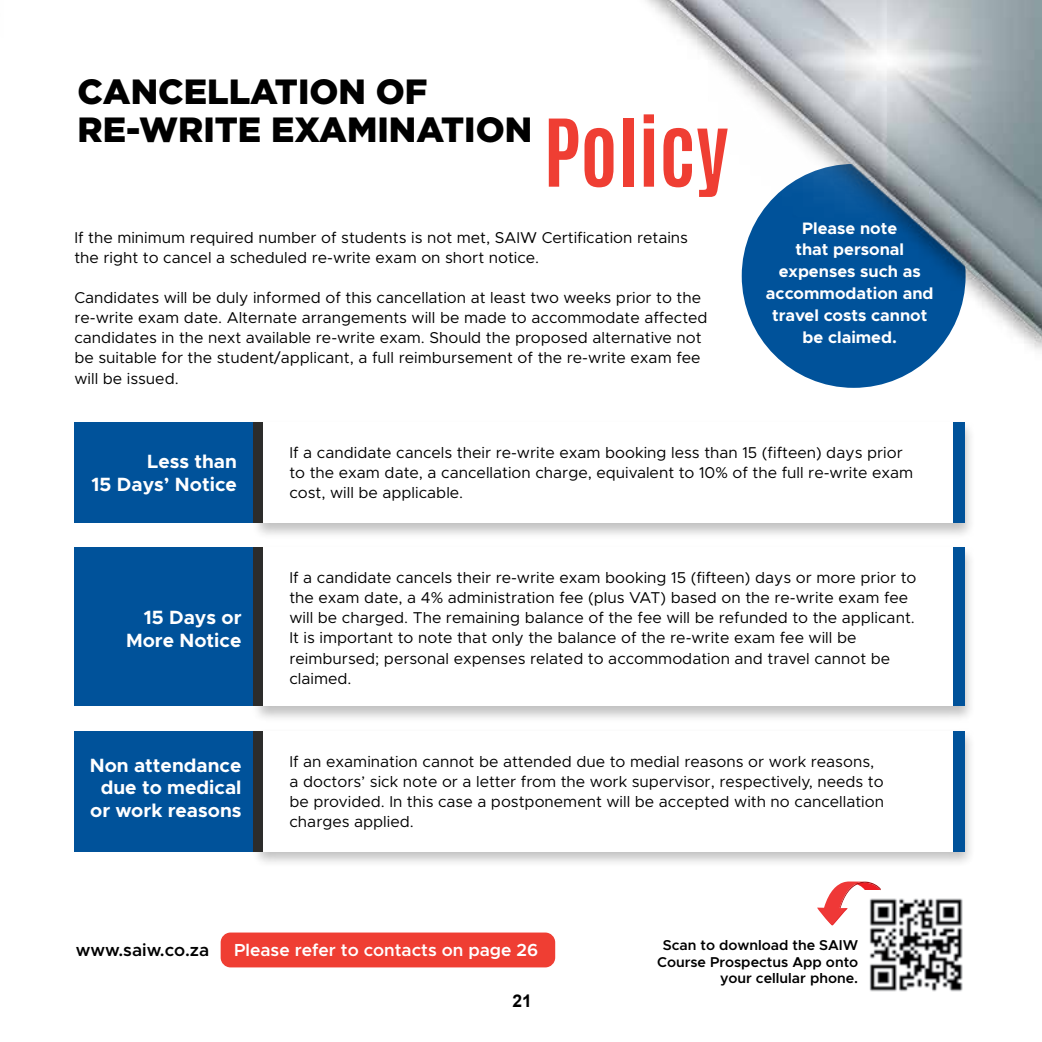
<style>
.page{position:relative;width:1042px;height:1042px;background:#fff}
.page>*{position:absolute;margin:0;border:0;box-sizing:border-box;transform-origin:0 0}
.t1{font:700 79.27px "Antonio";color:#ef3e33}
.t2{font:900 35px/38.5px "Gotham";color:#000}
.t3{font:700 19.25px/22.8px "Metropolis";color:#fff;text-align:right}
.t4{font:600 17.5px "Metropolis";color:#fff}
.t5{font:600 17.5px "Metropolis";color:#000}
.t6{font:700 17.5px "Arial";color:#000}
.t7{font:700 16.62px/21.9px "Metropolis";color:#fff;text-align:center}
.t8{font:15.75px/20.1px "Metropolis";color:#000}
.t9{font:600 14.35px/16.4px "Metropolis";color:#000;text-align:right}
</style>
<div class="page">
<img style="left:869px;top:898px;width:94px;height:94px">
<svg style="left:817px;top:881px;width:64px;height:44px"></svg>
<div style="left:221px;top:932px;width:334px;height:35px;background:#ef3e33;border-radius:10px"></div>
<img style="left:645px;top:0;width:397px;height:388px">
<div style="left:74px;top:422px;width:184px;height:101px;background:#00529a"></div>
<div style="left:74px;top:547px;width:184px;height:159px;background:#00529a"></div>
<div style="left:74px;top:731px;width:184px;height:120px;background:#00529a"></div>
<div style="left:251px;top:419px;width:725px;height:121px;background:#000;opacity:.25"></div>
<div style="left:254px;top:422px;width:705px;height:101px;background:#fff"></div>
<div style="left:251px;top:544px;width:725px;height:179px;background:#000;opacity:.25"></div>
<div style="left:254px;top:547px;width:705px;height:159px;background:#fff"></div>
<div style="left:251px;top:728px;width:725px;height:140px;background:#000;opacity:.25"></div>
<div style="left:254px;top:731px;width:705px;height:120px;background:#fff"></div>
<div style="left:254px;top:422px;width:9px;height:101px;background:#2c2c2b"></div>
<div style="left:254px;top:547px;width:9px;height:159px;background:#2c2c2b"></div>
<div style="left:254px;top:731px;width:9px;height:120px;background:#2c2c2b"></div>
<div style="left:953px;top:422px;width:11px;height:101px;background:#00529a"></div>
<div style="left:953px;top:547px;width:11px;height:159px;background:#00529a"></div>
<div style="left:953px;top:731px;width:11px;height:120px;background:#00529a"></div>
<h2 class="t2" style="left:78px;top:71px;width:456px">CANCELLATION OF<br>RE-WRITE EXAMINATION</h2>
<h1 class="t1" style="left:544px;top:93px;width:186px">Policy</h1>
<p class="t8" style="left:74px;top:227px;width:615px">If the minimum required number of students is not met, SAIW Certification retains the right to cancel a scheduled re-write exam on short notice.</p>
<p class="t8" style="left:74px;top:287px;width:635px">Candidates will be duly informed of this cancellation at least two weeks prior to the re-write exam date. Alternate arrangements will be made to accommodate affected candidates in the next available re-write exam. Should the proposed alternative not be suitable for the student/applicant, a full reimbursement of the re-write exam fee will be issued.</p>
<p class="t7" style="left:766px;top:217px;width:169px">Please note<br>that personal expenses such as accommodation and travel costs cannot be claimed.</p>
<p class="t3" style="left:92px;top:450px;width:147px">Less than<br>15 Days’ Notice</p>
<p class="t3" style="left:126px;top:606px;width:117px">15 Days or<br>More Notice</p>
<p class="t3" style="left:90px;top:753px;width:153px;text-align:center">Non attendance due to medical or work reasons</p>
<p class="t8" style="left:289px;top:442px;width:625px">If a candidate cancels their re-write exam booking less than 15 (fifteen) days prior to the exam date, a cancellation charge, equivalent to 10% of the full re-write exam cost, will be applicable.</p>
<p class="t8" style="left:289px;top:567px;width:628px">If a candidate cancels their re-write exam booking 15 (fifteen) days or more prior to the exam date, a 4% administration fee (plus VAT) based on the re-write exam fee will be charged. The remaining balance of the fee will be refunded to the applicant.<br>It is important to note that only the balance of the re-write exam fee will be reimbursed; personal expenses related to accommodation and travel cannot be claimed.</p>
<p class="t8" style="left:289px;top:751px;width:596px">If an examination cannot be attended due to medial reasons or work reasons, a doctors’ sick note or a letter from the work supervisor, respectively, needs to be provided. In this case a postponement will be accepted with no cancellation charges applied.</p>
<p class="t5" style="left:76px;top:938px;width:135px">www.saiw.co.za</p>
<p class="t4" style="left:234px;top:938px;width:306px">Please refer to contacts on page 26</p>
<p class="t6" style="left:512px;top:989px;width:21px">21</p>
<p class="t9" style="left:657px;top:937px;width:203px">Scan to download the SAIW<br>Course Prospectus App onto your cellular phone.</p>
</div>
